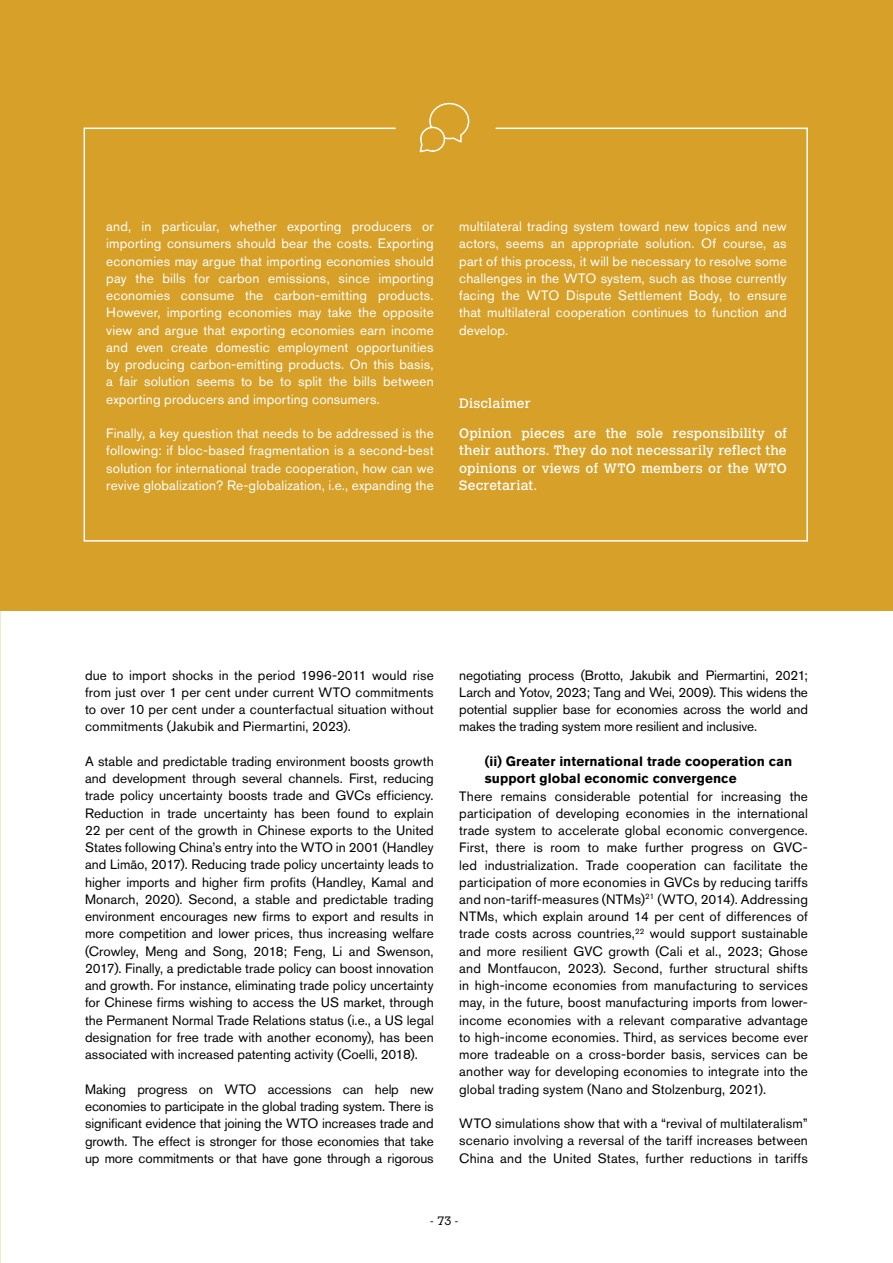
<style>
.page{position:relative;width:893px;height:1263px;background:#fff}
.page>*{position:absolute;margin:0;border:0;box-sizing:border-box;transform-origin:0 0}
.t1{font:13.5px/17.2px "Akzidenz Grotesk BE";letter-spacing:.005em;color:#000;text-align:justify}
.t2{font:13.5px/17.2px "Akzidenz Grotesk BE";letter-spacing:.01em;color:#fff;text-align:justify}
.t3{font:13.5px/17.2px "Calvert MT Std";letter-spacing:.015em;color:#fff;text-align:justify}
.t4{font:700 13.5px/17.2px "Akzidenz Grotesk BE";letter-spacing:.005em;color:#000}
.t5{font:300 12px "Calvert MT Std";color:#000}
</style>
<div class="page">
<div style="left:0;top:0;width:893px;height:611px;background:#d6a029"></div>
<div style="left:84px;top:128px;width:724px;height:414px;border:2px solid #fff"></div>
<div style="left:396px;top:78px;width:100px;height:99px;background:#d6a029;border-radius:50%"></div>
<svg style="left:419px;top:102px;width:51px;height:51px"></svg>
<p class="t2" style="left:106px;top:218px;width:329px">and, in particular, whether exporting producers or importing consumers should bear the costs. Exporting economies may argue that importing economies should pay the bills for carbon emissions, since importing economies consume the carbon-emitting products.<br>However, importing economies may take the opposite view and argue that exporting economies earn income and even create domestic employment opportunities by producing carbon-emitting products. On this basis, a fair solution seems to be to split the bills between exporting producers and importing consumers.</p>
<p class="t2" style="left:106px;top:425px;width:329px">Finally, a key question that needs to be addressed is the following: if bloc-based fragmentation is a second-best solution for international trade cooperation, how can we revive globalization? Re-globalization, i.e., expanding the</p>
<p class="t2" style="left:459px;top:218px;width:329px">multilateral trading system toward new topics and new actors, seems an appropriate solution. Of course, as part of this process, it will be necessary to resolve some challenges in the WTO system, such as those currently facing the WTO Dispute Settlement Body, to ensure that multilateral cooperation continues to function and develop.</p>
<p class="t3" style="left:459px;top:395px;width:73px">Disclaimer</p>
<p class="t3" style="left:459px;top:425px;width:329px">Opinion pieces are the sole responsibility of their authors. They do not necessarily reflect the opinions or views of WTO members or the WTO Secretariat.</p>
<p class="t1" style="left:85px;top:666px;width:350px">due to import shocks in the period 1996-2011 would rise from just over 1 per cent under current WTO commitments to over 10 per cent under a counterfactual situation without commitments (Jakubik and Piermartini, 2023).</p>
<p class="t1" style="left:85px;top:752px;width:350px">A stable and predictable trading environment boosts growth and development through several channels. First, reducing trade policy uncertainty boosts trade and GVCs efficiency.<br>Reduction in trade uncertainty has been found to explain 22 per cent of the growth in Chinese exports to the United States following China’s entry into the WTO in 2001 (Handley and Limão, 2017). Reducing trade policy uncertainty leads to higher imports and higher firm profits (Handley, Kamal and Monarch, 2020). Second, a stable and predictable trading environment encourages new firms to export and results in more competition and lower prices, thus increasing welfare (Crowley, Meng and Song, 2018; Feng, Li and Swenson, 2017). Finally, a predictable trade policy can boost innovation and growth. For instance, eliminating trade policy uncertainty for Chinese firms wishing to access the US market, through the Permanent Normal Trade Relations status (i.e., a US legal designation for free trade with another economy), has been associated with increased patenting activity (Coelli, 2018).</p>
<p class="t1" style="left:85px;top:1080px;width:350px">Making progress on WTO accessions can help new economies to participate in the global trading system. There is significant evidence that joining the WTO increases trade and growth. The effect is stronger for those economies that take up more commitments or that have gone through a rigorous</p>
<p class="t1" style="left:459px;top:666px;width:350px">negotiating process (Brotto, Jakubik and Piermartini, 2021; Larch and Yotov, 2023; Tang and Wei, 2009). This widens the potential supplier base for economies across the world and makes the trading system more resilient and inclusive.</p>
<p class="t4" style="left:485px;top:753px;width:309px">(ii) Greater international trade cooperation can support global economic convergence</p>
<p class="t1" style="left:459px;top:787px;width:350px">There remains considerable potential for increasing the participation of developing economies in the international trade system to accelerate global economic convergence.<br>First, there is room to make further progress on GVC&shy;led industrialization. Trade cooperation can facilitate the participation of more economies in GVCs by reducing tariffs and non-tariff-measures (NTMs)<sup>21</sup> (WTO, 2014). Addressing NTMs, which explain around 14 per cent of differences of trade costs across countries,<sup>22</sup> would support sustainable and more resilient GVC growth (Cali et al., 2023; Ghose and Montfaucon, 2023). Second, further structural shifts in high-income economies from manufacturing to services may, in the future, boost manufacturing imports from lower&shy;income economies with a relevant comparative advantage to high-income economies. Third, as services become ever more tradeable on a cross-border basis, services can be another way for developing economies to integrate into the global trading system (Nano and Stolzenburg, 2021).</p>
<p class="t1" style="left:459px;top:1115px;width:350px">WTO simulations show that with a “revival of multilateralism” scenario involving a reversal of the tariff increases between China and the United States, further reductions in tariffs</p>
<p class="t5" style="left:430px;top:1214px;width:30px">- 73 -</p>
</div>
